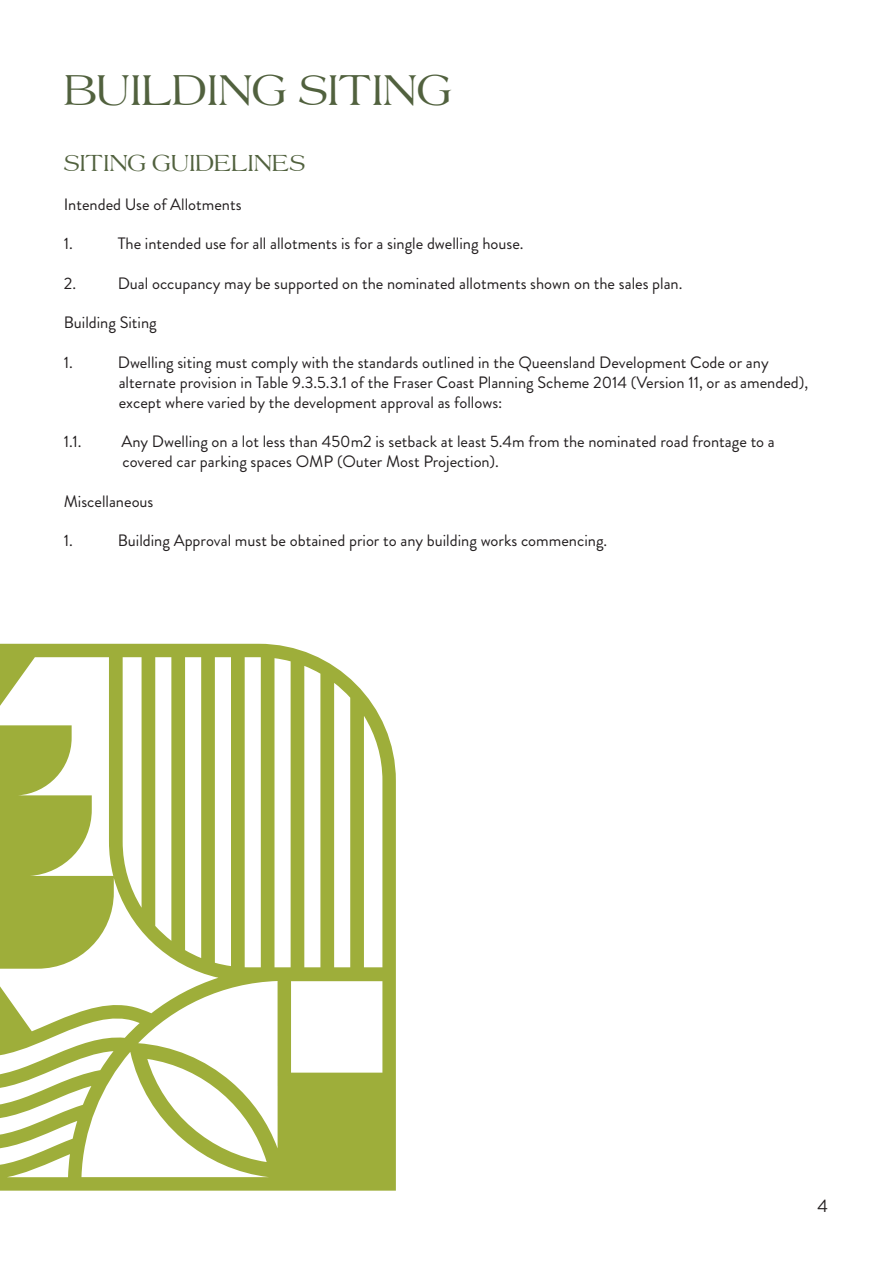
<style>
.page{position:relative;width:893px;height:1263px;background:#fff}
.page>*{position:absolute;margin:0;border:0;box-sizing:border-box;transform-origin:0 0}
.t1{font:39px "Americana";color:#51613e}
.t2{font:21px "Americana";color:#51613e}
.t3{font:18px "Brandon Grotesque";color:#231f20}
.t4{font:16.5px/19.8px "Brandon Grotesque";color:#231f20}
</style>
<div class="page">
<svg style="left:0;top:644px;width:396px;height:547px"></svg>
<h1 class="t1" style="left:64px;top:64px;width:390px">BUILDING SITING</h1>
<p class="t2" style="left:64px;top:149px;width:243px">SITING GUIDELINES</p>
<p class="t4" style="left:64px;top:194px;width:179px">Intended Use of Allotments</p>
<p class="t4" style="left:64px;top:234px;width:11px">1.</p>
<p class="t4" style="left:118px;top:234px;width:407px">The intended use for all allotments is for a single dwelling house.</p>
<p class="t4" style="left:64px;top:273px;width:14px">2.</p>
<p class="t4" style="left:118px;top:273px;width:566px">Dual occupancy may be supported on the nominated allotments shown on the sales plan.</p>
<p class="t4" style="left:64px;top:313px;width:94px">Building Siting</p>
<p class="t4" style="left:64px;top:353px;width:11px">1.</p>
<p class="t4" style="left:118px;top:353px;width:692px">Dwelling siting must comply with the standards outlined in the Queensland Development Code or any alternate provision in Table 9.3.5.3.1 of the Fraser Coast Planning Scheme 2014 (Version 11, or as amended), except where varied by the development approval as follows:</p>
<p class="t4" style="left:64px;top:432px;width:19px">1.1.</p>
<p class="t4" style="left:121px;top:432px;width:655px">Any Dwelling on a lot less than 450m2 is setback at least 5.4m from the nominated road frontage to a covered car parking spaces OMP (Outer Most Projection).</p>
<p class="t4" style="left:64px;top:491px;width:91px">Miscellaneous</p>
<p class="t4" style="left:64px;top:531px;width:11px">1.</p>
<p class="t4" style="left:118px;top:531px;width:491px">Building Approval must be obtained prior to any building works commencing.</p>
<p class="t3" style="left:817px;top:1193px;width:12px">4</p>
</div>
